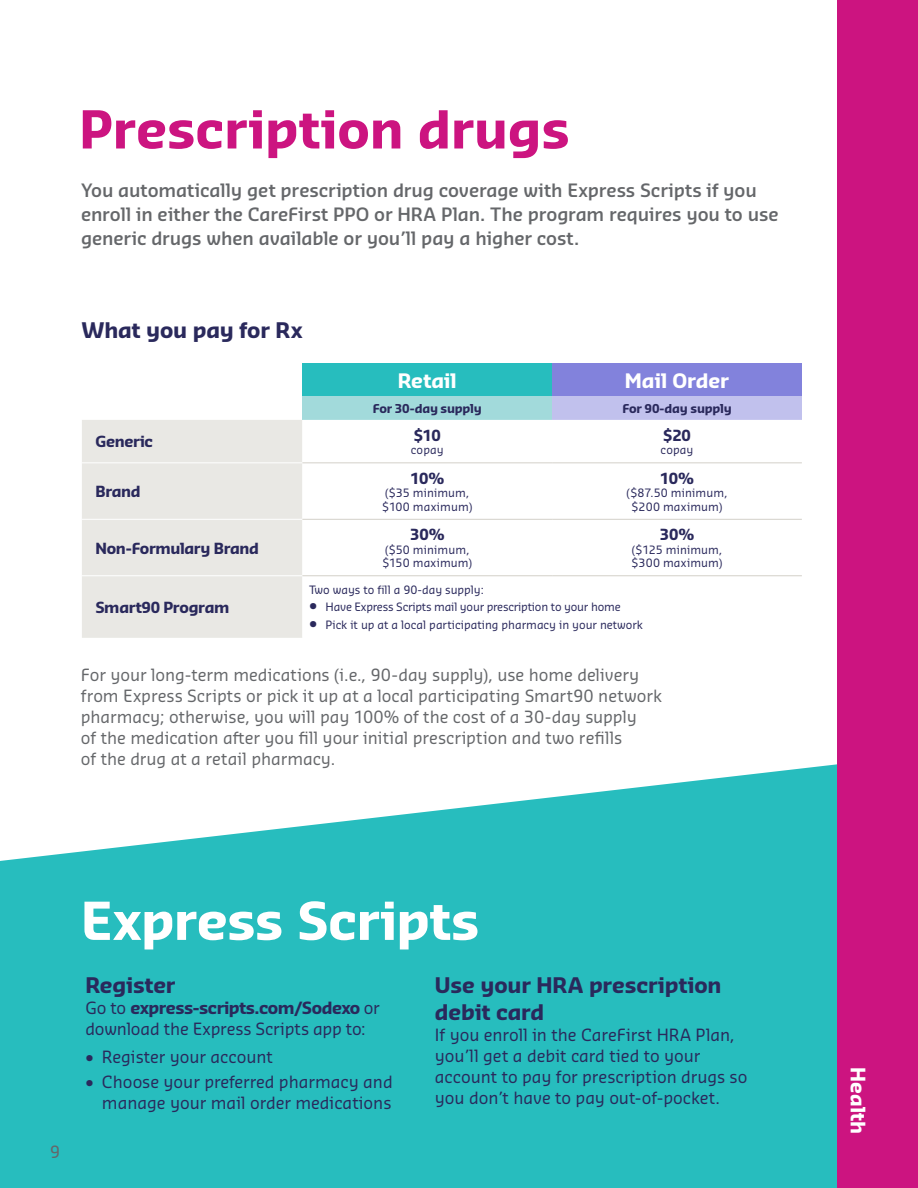
<style>
.page{position:relative;width:918px;height:1188px;background:#fff}
.page>*{position:absolute;margin:0;border:0;box-sizing:border-box;transform-origin:0 0}
.t1{font:700 51px "Sansa Pro";color:#cc1480}
.t2{font:700 51px "Sansa Pro";letter-spacing:-.01em;color:#fff}
.t3{font:700 21px/27px "Sansa Pro";letter-spacing:-.005em;color:#2a295c}
.t4{font:700 19.5px "Sansa Pro";color:#fff}
.t5{font:600 18px/24px "Sansa Pro";letter-spacing:-.005em;color:#65676a}
.t6{font:16.5px/21px "Sansa Pro";color:#65676a}
.t7{font:16.5px/21px "Sansa Pro";color:#2a295c}
.t8{font:700 15px "Sansa Pro";letter-spacing:-.02em;color:#2a295c}
.t9{font:700 12px "Sansa Pro";letter-spacing:-.015em;color:#2a295c}
.t10{font:11.25px/13.5px "Sansa Pro";color:#2a295c}
.t11{font:11.25px "Sansa Pro";letter-spacing:-.02em;color:#2a295c}
.s1{font-size:16.5px}
.s2{font-weight:700}
</style>
<div class="page">
<svg style="left:0;top:764px;width:837px;height:424px;background:#3fc4c5"></svg>
<div style="left:837px;top:0;width:81px;height:1188px;background:#cc1480"></div>
<div style="left:302px;top:363px;width:250px;height:34px;background:#27bdbe"></div>
<div style="left:552px;top:363px;width:250px;height:34px;background:#8282dc"></div>
<div style="left:302px;top:397px;width:250px;height:23px;background:#a2dadb"></div>
<div style="left:552px;top:397px;width:250px;height:23px;background:#c1c1ed"></div>
<div style="left:82px;top:420px;width:220px;height:218px;background:#e9e8e4"></div>
<svg style="left:302px;top:463px;width:500px;height:114px"></svg>
<hr style="left:82px;top:462px;width:220px;height:1px;background:#fff">
<hr style="left:82px;top:519px;width:220px;height:1px;background:#fff">
<hr style="left:82px;top:575px;width:220px;height:1px;background:#fff">
<hr style="left:302px;top:462px;width:250px;height:1px;background:#d3d0c9">
<hr style="left:302px;top:519px;width:250px;height:1px;background:#d3d0c9">
<hr style="left:552px;top:462px;width:250px;height:1px;background:#d3d0c9">
<hr style="left:552px;top:519px;width:250px;height:1px;background:#d3d0c9">
<hr style="left:302px;top:575px;width:250px;height:1px;background:#d3d0c9">
<hr style="left:552px;top:575px;width:250px;height:1px;background:#d3d0c9">
<h1 class="t1" style="left:79px;top:94px;width:492px">Prescription drugs</h1>
<p class="t5" style="left:81px;top:178px;width:699px">You automatically get prescription drug coverage with Express Scripts if you enroll in either the CareFirst PPO or HRA Plan. The program requires you to use generic drugs when available or you’ll pay a higher cost.</p>
<p class="t3" style="left:81px;top:317px;width:223px">What you pay for Rx</p>
<p class="t4" style="left:398px;top:367px;width:60px">Retail</p>
<p class="t4" style="left:625px;top:367px;width:106px">Mail Order</p>
<p class="t9" style="left:373px;top:400px;width:111px">For 30-day supply</p>
<p class="t9" style="left:622px;top:400px;width:111px">For 90-day supply</p>
<p class="t8" style="left:95px;top:432px;width:59px">Generic</p>
<p class="t8" style="left:414px;top:425px;width:29px">$10</p>
<p class="t10" style="left:411px;top:443px;width:34px">copay</p>
<p class="t8" style="left:95px;top:481px;width:47px">Brand</p>
<p class="t8" style="left:95px;top:538px;width:165px">Non-Formulary Brand</p>
<p class="t8" style="left:410px;top:468px;width:35px">10%</p>
<p class="t10" style="left:382px;top:486px;width:92px">($35 minimum, $100 maximum)</p>
<p class="t8" style="left:410px;top:524px;width:36px">30%</p>
<p class="t10" style="left:382px;top:543px;width:91px">($50 minimum, $150 maximum)</p>
<p class="t8" style="left:663px;top:425px;width:29px">$20</p>
<p class="t10" style="left:661px;top:443px;width:34px">copay</p>
<p class="t8" style="left:660px;top:468px;width:35px">10%</p>
<p class="t10" style="left:627px;top:486px;width:102px;text-align:center">($87.50 minimum, $200 maximum)</p>
<p class="t8" style="left:660px;top:524px;width:36px">30%</p>
<p class="t10" style="left:632px;top:543px;width:92px">($125 minimum, $300 maximum)</p>
<p class="t8" style="left:95px;top:597px;width:136px">Smart90 Program</p>
<p class="t10" style="left:309px;top:583px;width:176px">Two ways to fill a 90-day supply:</p>
<p class="t11" style="left:309px;top:599px;width:313px"><span class="s1">•</span> Have Express Scripts mail your prescription to your home</p>
<p class="t10" style="left:309px;top:618px;width:335px"><span class="s1">•</span> Pick it up at a local participating pharmacy in your network</p>
<p class="t6" style="left:81px;top:664px;width:583px">For your long-term medications (i.e., 90-day supply), use home delivery from Express Scripts or pick it up at a local participating Smart90 network pharmacy; otherwise, you will pay 100% of the cost of a 30-day supply<br>of the medication after you fill your initial prescription and two refills<br>of the drug at a retail pharmacy.</p>
<p class="t6" style="left:50px;top:1141px;width:12px">9</p>
<h1 class="t2" style="left:81px;top:886px;width:400px">Express Scripts</h1>
<p class="t3" style="left:85px;top:972px;width:92px">Register</p>
<p class="t7" style="left:85px;top:997px;width:296px">Go to <span class="s2">express-scripts.com/Sodexo</span> or download the Express Scripts app to:</p>
<p class="t7" style="left:85px;top:1046px;width:189px">• Register your account</p>
<p class="t7" style="left:85px;top:1071px;width:309px;text-align:right">• Choose your preferred pharmacy and manage your mail order medications</p>
<p class="t3" style="left:435px;top:972px;width:288px">Use your HRA prescription debit card</p>
<p class="t7" style="left:435px;top:1024px;width:314px">If you enroll in the CareFirst HRA Plan, you’ll get a debit card tied to your account to pay for prescription drugs so you don’t have to pay out-of-pocket.</p>
<p class="t4" style="left:872px;top:1067px;width:68px;rotate:90deg">Health</p>
</div>
